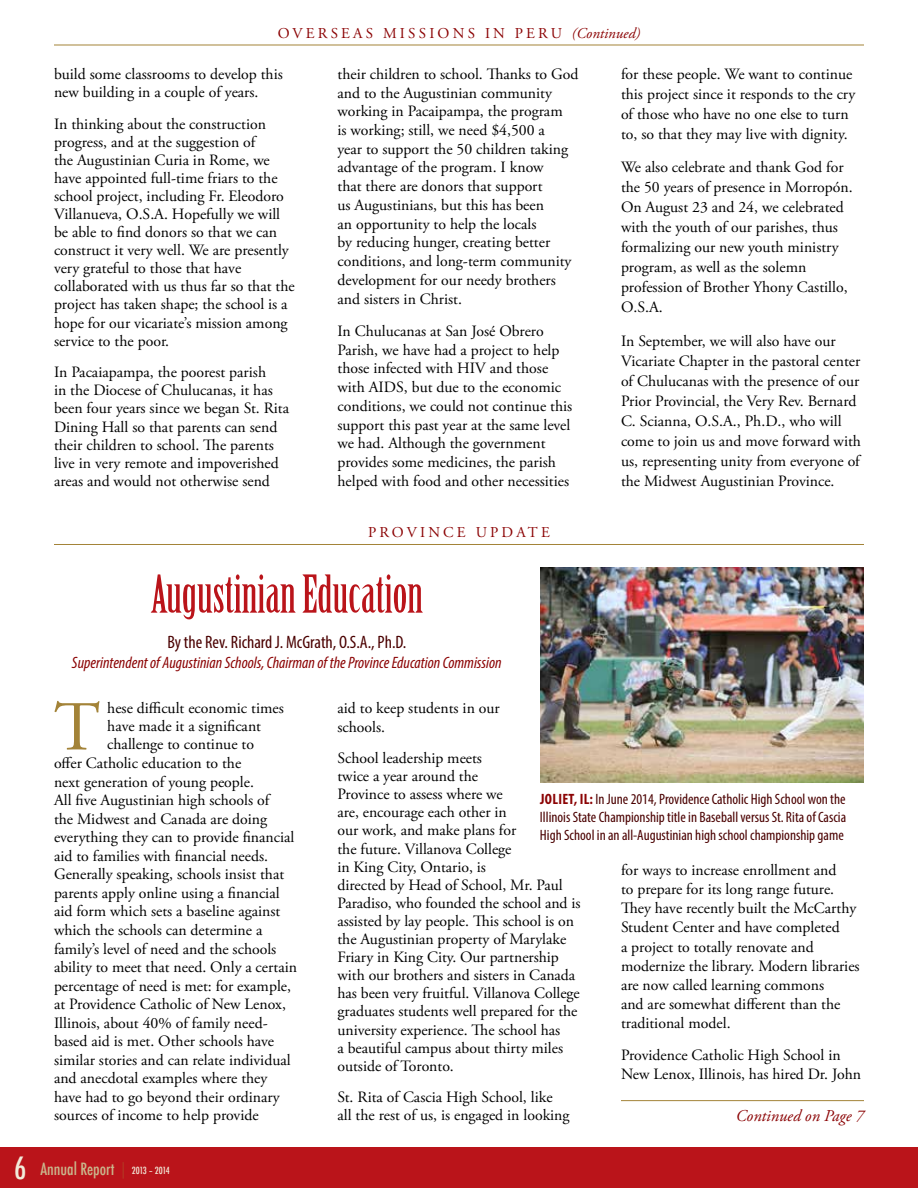
<style>
.page{position:relative;width:918px;height:1188px;background:#fff}
.page>*{position:absolute;margin:0;border:0;box-sizing:border-box;transform-origin:0 0}
.t1{font:70.05px "Adobe Garamond Pro";color:#a38338}
.t2{font:51px "Birch Std";color:#ba141a}
.t3{font:condensed 18px "Myriad Pro";color:#4a0000}
.t4{font:italic condensed 16.5px "Myriad Pro";color:#8b0304}
.t5{font:500 condensed 16.5px "Futura";color:#cab68c}
.t6{font:italic 16.5px "Adobe Garamond Pro";color:#8b0304}
.t7{font:15.75px/18.1px "Adobe Garamond Pro";color:#000}
.t8{font:condensed 15px/18px "Myriad Pro";color:#4a0000;text-align:justify}
.t9{font:15px "Adobe Garamond Pro";letter-spacing:.215em;color:#8b0304}
.s1{font-style:italic}
.s2{font-size:30px;color:#f2ebda}
.s3{font-family:"Helvetica Neue";font-weight:200;font-stretch:normal;color:#a38338}
.s4{font-size:9.6px;color:#f2ebda}
.s5{font-weight:700;color:#8b0304}
</style>
<div class="page">
<div style="left:0;top:1148px;width:918px;height:40px;background:#ba141a"></div>
<hr style="left:54px;top:45px;width:810px;height:1px;background:#a38338">
<hr style="left:621px;top:1100px;width:243px;height:1px;background:#a38338">
<img style="left:540px;top:567px;width:324px;height:216px">
<hr style="left:54px;top:544px;width:810px;height:1px;background:#a38338">
<p class="t9" style="left:278px;top:24px;width:364px">OVERSEAS MISSIONS IN PERU <span class="s1">(Continued)</span></p>
<p class="t7" style="left:54px;top:65px;width:230px">build some classrooms to develop this new building in a couple of years.</p>
<p class="t7" style="left:54px;top:115px;width:242px">In thinking about the construction progress, and at the suggestion of<br>the Augustinian Curia in Rome, we have appointed full-time friars to the school project, including Fr. Eleodoro Villanueva, O.S.A. Hopefully we will be able to find donors so that we can construct it very well. We are presently very grateful to those that have collaborated with us thus far so that the project has taken shape; the school is a hope for our vicariate’s mission among service to the poor.</p>
<p class="t7" style="left:54px;top:364px;width:237px">In Pacaiapampa, the poorest parish<br>in the Diocese of Chulucanas, it has been four years since we began St. Rita Dining Hall so that parents can send their children to school. The parents live in very remote and impoverished areas and would not otherwise send</p>
<p class="t7" style="left:338px;top:65px;width:243px;line-height:18.8px">their children to school. Thanks to God and to the Augustinian community working in Pacaipampa, the program<br>is working; still, we need $4,500 a<br>year to support the 50 children taking advantage of the program. I know<br>that there are donors that support<br>us Augustinians, but this has been<br>an opportunity to help the locals<br>by reducing hunger, creating better conditions, and long-term community development for our needy brothers and sisters in Christ.</p>
<p class="t7" style="left:338px;top:322px;width:236px;line-height:18.8px">In Chulucanas at San José Obrero Parish, we have had a project to help those infected with HIV and those with AIDS, but due to the economic conditions, we could not continue this support this past year at the same level we had. Although the government provides some medicines, the parish helped with food and other necessities</p>
<p class="t9" style="left:368px;top:524px;width:183px">PROVINCE UPDATE</p>
<h2 class="t2" style="left:151px;top:565px;width:274px">Augustinian Education</h2>
<p class="t3" style="left:167px;top:631px;width:240px">By the Rev. Richard J. McGrath, O.S.A., Ph.D.</p>
<p class="t4" style="left:72px;top:652px;width:431px">Superintendent of Augustinian Schools, Chairman of the Province Education Commission</p>
<p class="t7" style="left:621px;top:64px;width:236px;line-height:20px">for these people. We want to continue this project since it responds to the cry of those who have no one else to turn to, so that they may live with dignity.</p>
<p class="t7" style="left:621px;top:158px;width:233px;line-height:20px">We also celebrate and thank God for the 50 years of presence in Morropón.<br>On August 23 and 24, we celebrated with the youth of our parishes, thus formalizing our new youth ministry program, as well as the solemn profession of Brother Yhony Castillo,<br>O.S.A.</p>
<p class="t7" style="left:621px;top:331px;width:242px;line-height:20px">In September, we will also have our Vicariate Chapter in the pastoral center of Chulucanas with the presence of our Prior Provincial, the Very Rev. Bernard C. Scianna, O.S.A., Ph.D., who will come to join us and move forward with us, representing unity from everyone of the Midwest Augustinian Province.</p>
<h1 class="t1" style="left:54px;top:685px;width:48px">T</h1>
<p class="t7" style="left:107px;top:700px;width:178px">hese difficult economic times</p>
<p class="t7" style="left:107px;top:718px;width:155px">have made it a significant</p>
<p class="t7" style="left:107px;top:736px;width:148px">challenge to continue to</p>
<p class="t7" style="left:54px;top:754px;width:189px">offer Catholic education to the</p>
<p class="t7" style="left:54px;top:773px;width:202px">next generation of young people.</p>
<p class="t7" style="left:54px;top:792px;width:217px">All five Augustinian high schools of</p>
<p class="t7" style="left:54px;top:810px;width:215px">the Midwest and Canada are doing</p>
<p class="t7" style="left:54px;top:829px;width:242px">everything they can to provide financial</p>
<p class="t7" style="left:54px;top:847px;width:216px">aid to families with financial needs.</p>
<p class="t7" style="left:54px;top:866px;width:232px">Generally speaking, schools insist that</p>
<p class="t7" style="left:54px;top:884px;width:227px">parents apply online using a financial</p>
<p class="t7" style="left:54px;top:903px;width:228px">aid form which sets a baseline against</p>
<p class="t7" style="left:54px;top:921px;width:210px">which the schools can determine a</p>
<p class="t7" style="left:54px;top:940px;width:224px">family’s level of need and the schools</p>
<p class="t7" style="left:54px;top:959px;width:245px">ability to meet that need. Only a certain</p>
<p class="t7" style="left:54px;top:977px;width:239px">percentage of need is met: for example,</p>
<p class="t7" style="left:54px;top:996px;width:233px">at Providence Catholic of New Lenox,</p>
<p class="t7" style="left:54px;top:1014px;width:215px">Illinois, about 40% of family need-</p>
<p class="t7" style="left:54px;top:1033px;width:222px">based aid is met. Other schools have</p>
<p class="t7" style="left:54px;top:1051px;width:238px">similar stories and can relate individual</p>
<p class="t7" style="left:54px;top:1070px;width:215px">and anecdotal examples where they</p>
<p class="t7" style="left:54px;top:1088px;width:227px">have had to go beyond their ordinary</p>
<p class="t7" style="left:54px;top:1107px;width:206px">sources of income to help provide</p>
<p class="t5" style="left:14px;top:1158px;width:157px"><span class="s2">6</span> Annual Report <span class="s3">|</span> <span class="s4">2013 – 2014</span></p>
<p class="t7" style="left:338px;top:700px;width:164px">aid to keep students in our schools.</p>
<p class="t7" style="left:338px;top:750px;width:245px">School leadership meets<br>twice a year around the<br>Province to assess where we<br>are, encourage each other in<br>our work, and make plans for<br>the future. Villanova College<br>in King City, Ontario, is<br>directed by Head of School, Mr. Paul<br>Paradiso, who founded the school and is assisted by lay people. This school is on the Augustinian property of Marylake<br>Friary in King City. Our partnership with our brothers and sisters in Canada has been very fruitful. Villanova College graduates students well prepared for the university experience. The school has<br>a beautiful campus about thirty miles outside of Toronto.</p>
<p class="t7" style="left:338px;top:1089px;width:234px">St. Rita of Cascia High School, like all the rest of us, is engaged in looking</p>
<p class="t8" style="left:540px;top:790px;width:308px"><span class="s5">JOLIET, IL:</span> In June 2014, Providence Catholic High School won the Illinois State Championship title in Baseball versus St. Rita of Cascia High School in an all-Augustinian high school championship game</p>
<p class="t7" style="left:621px;top:861px;width:240px;line-height:19px">for ways to increase enrollment and<br>to prepare for its long range future.<br>They have recently built the McCarthy Student Center and have completed<br>a project to totally renovate and modernize the library. Modern libraries are now called learning commons<br>and are somewhat different than the traditional model.</p>
<p class="t7" style="left:621px;top:1046px;width:242px;line-height:19px">Providence Catholic High School in<br>New Lenox, Illinois, has hired Dr. John</p>
<p class="t6" style="left:736px;top:1105px;width:130px">Continued on Page 7</p>
</div>
